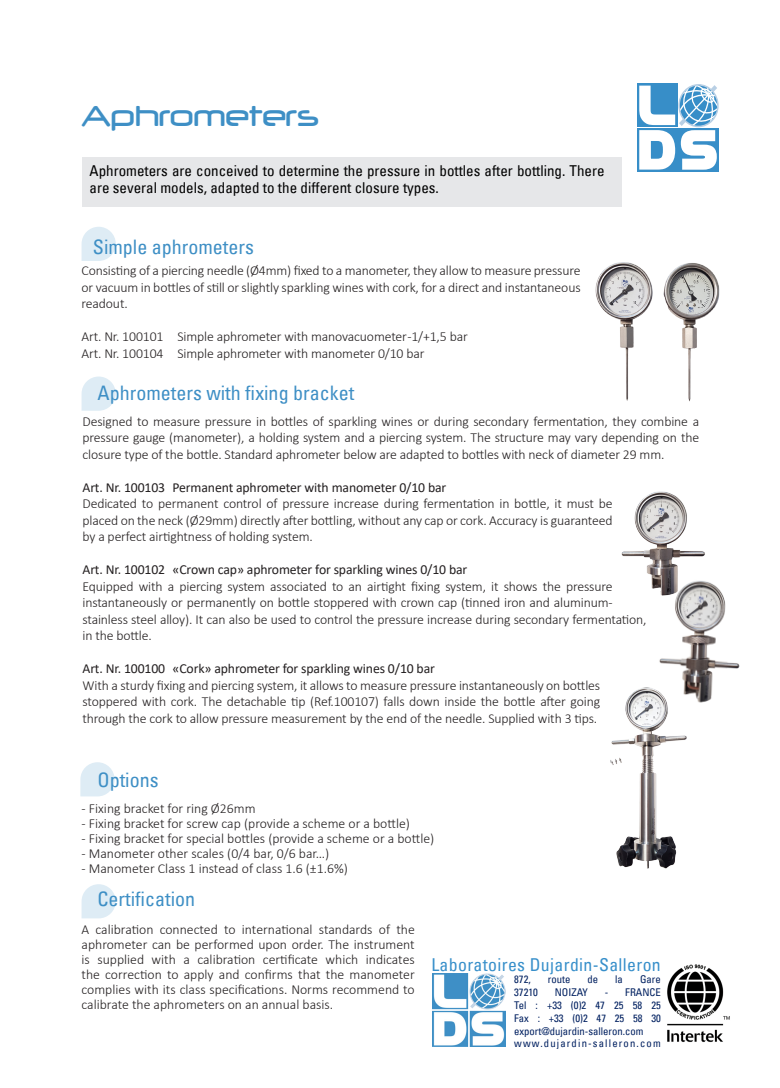
<style>
.page{position:relative;width:780px;height:1088px;background:#fff}
.page>*{position:absolute;margin:0;border:0;box-sizing:border-box;transform-origin:0 0}
.t1{font:33.75px "Neuropol";color:#3e8fc5}
.t2{font:condensed 20px "Univers LT";color:#3e8fc5}
.t3{font:condensed 17.75px "Univers LT";letter-spacing:.02em;color:#378fca}
.t4{font:condensed 15px/17.5px "Univers LT";color:#000}
.t5{font:300 13.75px/16.5px "Calibri";letter-spacing:-.01em;color:#231f20;text-align:justify}
.t6{font:13.75px "Calibri";letter-spacing:-.01em;color:#231f20}
.t7{font:condensed 10.62px/12.8px "Univers LT";color:#002060}
</style>
<div class="page">
<svg style="left:80px;top:762px;width:35px;height:34px"></svg>
<div style="left:82px;top:157px;width:539px;height:50px;background:#e6e7e9"></div>
<svg style="left:637px;top:83px;width:82px;height:88px"></svg>
<svg style="left:81px;top:227px;width:35px;height:34px"></svg>
<img style="left:595px;top:262px;width:125px;height:140px">
<img style="left:659px;top:581px;width:81px;height:122px">
<img style="left:610px;top:684px;width:81px;height:185px">
<svg style="left:81px;top:376px;width:35px;height:35px"></svg>
<svg style="left:81px;top:884px;width:35px;height:34px"></svg>
<img style="left:621px;top:491px;width:85px;height:106px">
<img style="left:433px;top:974px;width:73px;height:73px">
<img style="left:667px;top:964px;width:63px;height:78px">
<p class="t1" style="left:81px;top:99px;width:239px">Aphrometers</p>
<p class="t4" style="left:90px;top:161px;width:516px">Aphrometers are conceived to determine the pressure in bottles after bottling. There are several models, adapted to the different closure types.</p>
<p class="t2" style="left:93px;top:234px;width:163px">Simple aphrometers</p>
<p class="t5" style="left:81px;top:262px;width:500px">Consisting of a piercing needle (Ø4mm) fixed to a manometer, they allow to measure pressure or vacuum in bottles of still or slightly sparkling wines with cork, for a direct and instantaneous readout.</p>
<p class="t5" style="left:81px;top:328px;width:388px">Art. Nr. 100101 Simple aphrometer with manovacuometer -1/+1,5 bar</p>
<p class="t5" style="left:81px;top:345px;width:344px">Art. Nr. 100104 Simple aphrometer with manometer 0/10 bar</p>
<p class="t2" style="left:97px;top:381px;width:258px">Aphrometers with fixing bracket</p>
<p class="t5" style="left:82px;top:413px;width:618px">Designed to measure pressure in bottles of sparkling wines or during secondary fermentation, they combine a pressure gauge (manometer), a holding system and a piercing system. The structure may vary depending on the closure type of the bottle. Standard aphrometer below are adapted to bottles with neck of diameter 29 mm.</p>
<p class="t6" style="left:82px;top:478px;width:365px">Art. Nr. 100103 Permanent aphrometer with manometer 0/10 bar</p>
<p class="t5" style="left:82px;top:495px;width:531px">Dedicated to permanent control of pressure increase during fermentation in bottle, it must be placed on the neck (Ø29mm) directly after bottling, without any cap or cork. Accuracy is guaranteed by a perfect airtightness of holding system.</p>
<p class="t6" style="left:82px;top:560px;width:386px">Art. Nr. 100102 «Crown cap» aphrometer for sparkling wines 0/10 bar</p>
<p class="t5" style="left:82px;top:578px;width:565px;text-align:left">Equipped with a piercing system associated to an airtight fixing system, it shows the pressure instantaneously or permanently on bottle stoppered with crown cap (tinned iron and aluminum&shy;stainless steel alloy). It can also be used to control the pressure increase during secondary fermentation, in the bottle.</p>
<p class="t6" style="left:82px;top:659px;width:354px">Art. Nr. 100100 «Cork» aphrometer for sparkling wines 0/10 bar</p>
<p class="t5" style="left:82px;top:677px;width:519px">With a sturdy fixing and piercing system, it allows to measure pressure instantaneously on bottles stoppered with cork. The detachable tip (Ref.100107) falls down inside the bottle after going through the cork to allow pressure measurement by the end of the needle. Supplied with 3 tips.</p>
<p class="t2" style="left:97px;top:767px;width:63px">Options</p>
<p class="t5" style="left:81px;top:800px;width:176px">- Fixing bracket for ring Ø26mm</p>
<p class="t5" style="left:81px;top:815px;width:330px">- Fixing bracket for screw cap (provide a scheme or a bottle)</p>
<p class="t5" style="left:81px;top:830px;width:354px">- Fixing bracket for special bottles (provide a scheme or a bottle)</p>
<p class="t5" style="left:81px;top:845px;width:249px">- Manometer other scales (0/4 bar, 0/6 bar…)</p>
<p class="t5" style="left:81px;top:860px;width:268px">- Manometer Class 1 instead of class 1.6 (±1.6%)</p>
<p class="t2" style="left:97px;top:886px;width:99px">Certification</p>
<p class="t5" style="left:81px;top:922px;width:335px;line-height:15px">A calibration connected to international standards of the aphrometer can be performed upon order. The instrument is supplied with a calibration certificate which indicates the correction to apply and confirms that the manometer complies with its class specifications. Norms recommend to calibrate the aphrometers on an annual basis.</p>
<p class="t3" style="left:431px;top:953px;width:231px">Laboratoires Dujardin-Salleron</p>
<p class="t7" style="left:514px;top:973px;width:18px">872,</p>
<p class="t7" style="left:548px;top:973px;width:24px">route</p>
<p class="t7" style="left:587px;top:973px;width:12px">de</p>
<p class="t7" style="left:615px;top:973px;width:9px">la</p>
<p class="t7" style="left:640px;top:973px;width:22px">Gare</p>
<p class="t7" style="left:514px;top:986px;width:25px">37210</p>
<p class="t7" style="left:554px;top:986px;width:35px">NOIZAY</p>
<p class="t7" style="left:514px;top:986px;width:148px;text-indent:91px">- FRANCE<br>Tel : +33 (0)2 47 25 58 25<br>Fax : +33 (0)2 47 25 58 30 export@dujardin-salleron.com www.dujardin-salleron.com</p>
</div>
